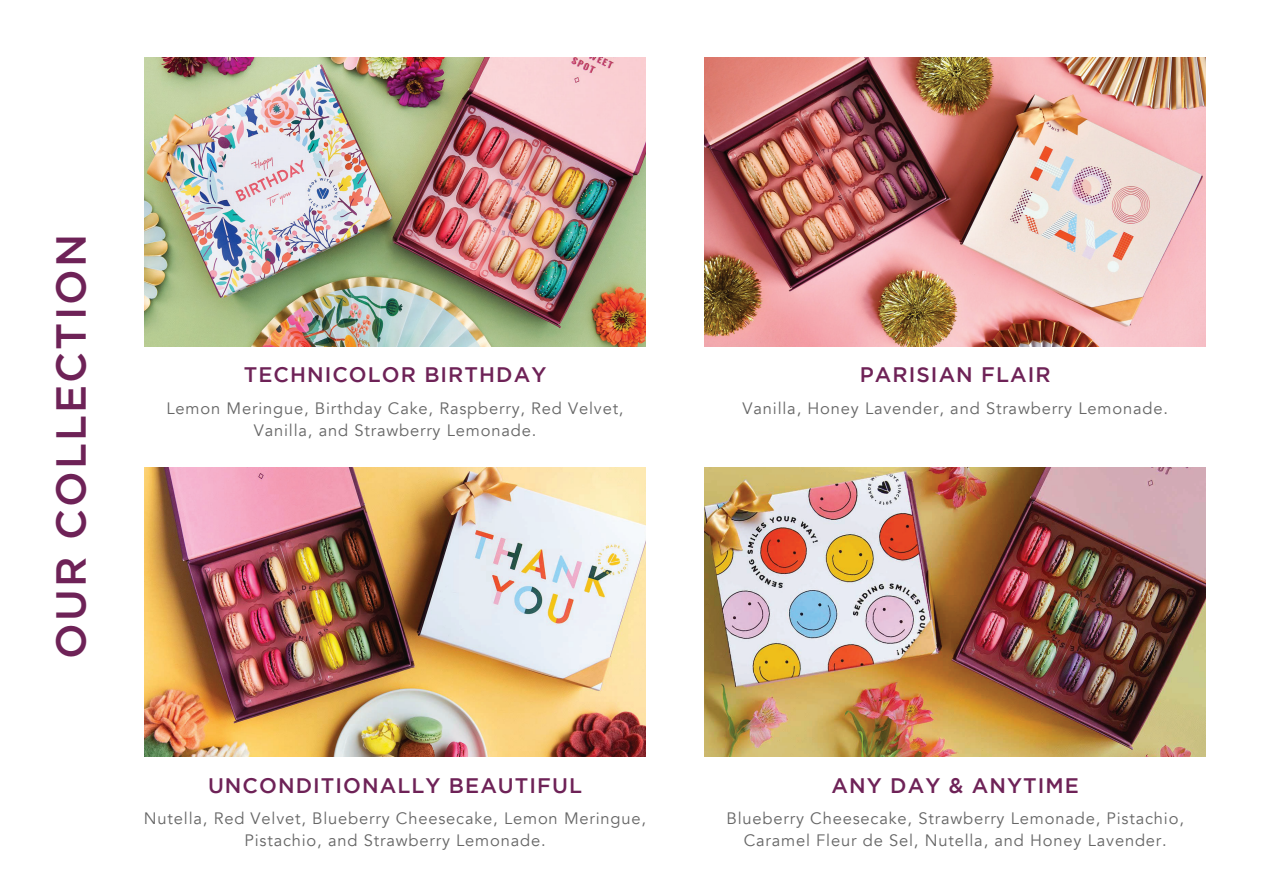
<style>
.page{position:relative;width:1263px;height:893px;background:#fff}
.page>*{position:absolute;margin:0;border:0;box-sizing:border-box;transform-origin:0 0}
.t1{font:500 42px "Gotham";letter-spacing:.05em;color:#6e2257}
.t2{font:500 21px "Gotham";letter-spacing:.05em;color:#6e2257}
.t3{font:16.5px/22.5px "Avenir";letter-spacing:.05em;color:#666;text-align:center}
</style>
<div class="page">
<img style="left:145px;top:57px;width:501px;height:290px">
<img style="left:705px;top:57px;width:501px;height:290px">
<img style="left:145px;top:467px;width:501px;height:290px">
<img style="left:705px;top:467px;width:501px;height:290px">
<h1 class="t1" style="left:44px;top:659px;width:426px;rotate:-90deg">OUR COLLECTION</h1>
<p class="t2" style="left:244px;top:363px;width:304px">TECHNICOLOR BIRTHDAY</p>
<p class="t3" style="left:167px;top:397px;width:458px">Lemon Meringue, Birthday Cake, Raspberry, Red Velvet,<br>Vanilla, and Strawberry Lemonade.</p>
<p class="t3" style="left:743px;top:397px;width:427px">Vanilla, Honey Lavender, and Strawberry Lemonade.</p>
<p class="t2" style="left:860px;top:363px;width:192px">PARISIAN FLAIR</p>
<p class="t2" style="left:208px;top:773px;width:375px">UNCONDITIONALLY BEAUTIFUL</p>
<p class="t3" style="left:144px;top:807px;width:504px">Nutella, Red Velvet, Blueberry Cheesecake, Lemon Meringue,<br>Pistachio, and Strawberry Lemonade.</p>
<p class="t2" style="left:831px;top:773px;width:249px">ANY DAY &amp; ANYTIME</p>
<p class="t3" style="left:727px;top:807px;width:459px">Blueberry Cheesecake, Strawberry Lemonade, Pistachio,<br>Caramel Fleur de Sel, Nutella, and Honey Lavender.</p>
</div>
